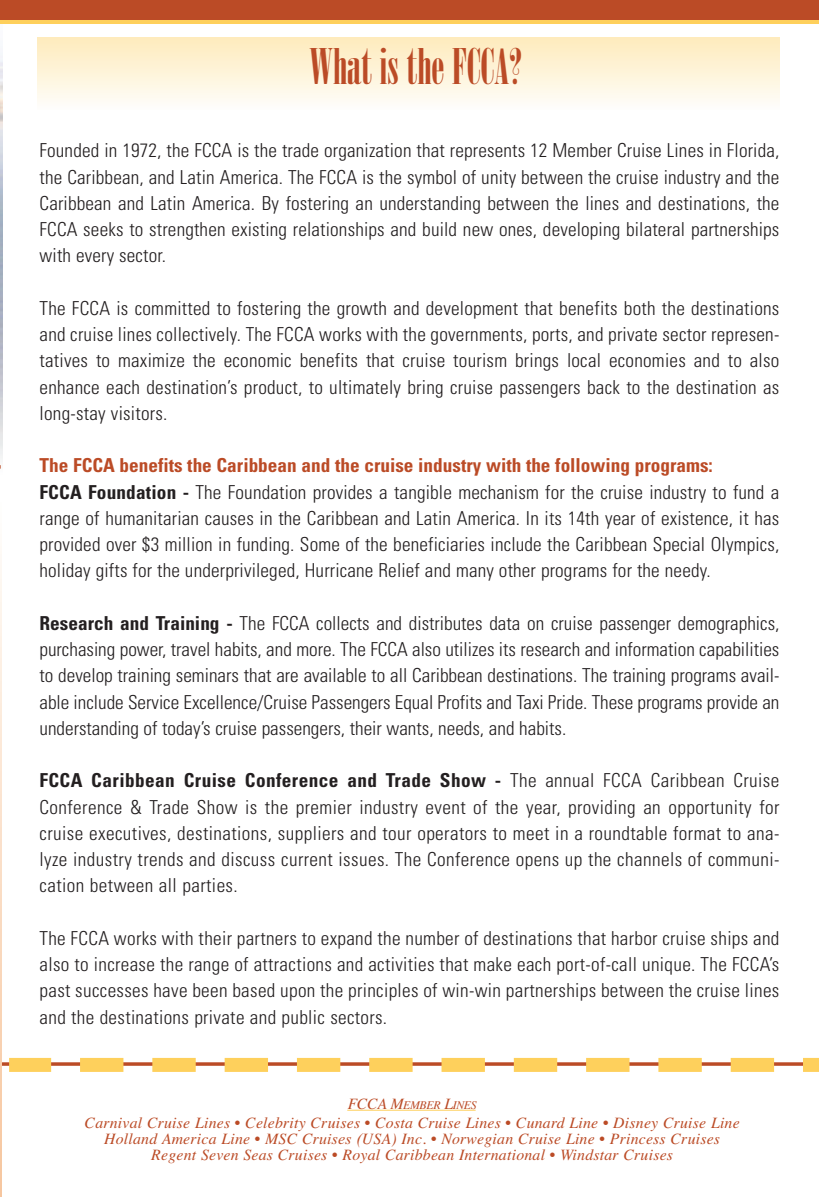
<style>
.page{position:relative;width:819px;height:1197px;background:#fff}
.page>*{position:absolute;margin:0;border:0;box-sizing:border-box;transform-origin:0 0}
.t1{font:49px "Onyx";color:#bb4b26}
.t2{font:300 condensed 19.25px/26.2px "Univers";letter-spacing:.01em;color:#231f20;text-align:justify}
.t3{font:italic 15.75px/15.8px "Times";letter-spacing:.015em;color:#bb4b26;text-align:center}
.t4{font:italic 11.9px "Times";letter-spacing:-.025em;color:#bb4b26}
.s1{font-weight:700;color:#bb4b26}
.s2{font-weight:700}
.s3{font-size:15.75px}
.s4{font-family:"Times New Roman"}
</style>
<div class="page">
<svg style="left:0;top:560px;width:2px;height:637px"></svg>
<div style="left:38px;top:38px;width:741px;height:71px;background:linear-gradient(to bottom,#feebbc,#fefdfb)"></div>
<hr style="left:347px;top:1110px;width:129px;height:1px;background:#fed05c">
<div style="left:0;top:0;width:819px;height:21px;background:#bb4b26"></div>
<hr style="left:0;top:20px;width:819px;height:4px;background:#fed05c">
<svg style="left:51px;top:1058px;width:752px;height:14px"></svg>
<div style="left:9px;top:1058px;width:42px;height:14px;background:#fed05c"></div>
<div style="left:803px;top:1058px;width:16px;height:14px;background:#fed05c"></div>
<h1 class="t1" style="left:309px;top:39px;width:215px">What is the FCCA?</h1>
<p class="t2" style="left:40px;top:139px;width:741px">Founded in 1972, the FCCA is the trade organization that represents 12 Member Cruise Lines in Florida, the Caribbean, and Latin America. The FCCA is the symbol of unity between the cruise industry and the Caribbean and Latin America. By fostering an understanding between the lines and destinations, the FCCA seeks to strengthen existing relationships and build new ones, developing bilateral partnerships with every sector.</p>
<p class="t2" style="left:40px;top:297px;width:741px">The FCCA is committed to fostering the growth and development that benefits both the destinations and cruise lines collectively. The FCCA works with the governments, ports, and private sector represen&shy;tatives to maximize the economic benefits that cruise tourism brings local economies and to also enhance each destination’s product, to ultimately bring cruise passengers back to the destination as long-stay visitors.</p>
<p class="t2" style="left:40px;top:454px;width:741px;text-align:left"><span class="s1">The FCCA benefits the Caribbean and the cruise industry with the following programs:<br></span><span class="s2">FCCA Foundation -</span> The Foundation provides a tangible mechanism for the cruise industry to fund a range of humanitarian causes in the Caribbean and Latin America. In its 14th year of existence, it has provided over $3 million in funding. Some of the beneficiaries include the Caribbean Special Olympics, holiday gifts for the underprivileged, Hurricane Relief and many other programs for the needy.</p>
<p class="t2" style="left:40px;top:612px;width:741px"><span class="s2">Research and Training -</span> The FCCA collects and distributes data on cruise passenger demographics, purchasing power, travel habits, and more. The FCCA also utilizes its research and information capabilities to develop training seminars that are available to all Caribbean destinations. The training programs avail&shy;able include Service Excellence/Cruise Passengers Equal Profits and Taxi Pride. These programs provide an understanding of today’s cruise passengers, their wants, needs, and habits.</p>
<p class="t2" style="left:40px;top:769px;width:741px"><span class="s2">FCCA Caribbean Cruise Conference and Trade Show -</span> The annual FCCA Caribbean Cruise Conference &amp; Trade Show is the premier industry event of the year, providing an opportunity for cruise executives, destinations, suppliers and tour operators to meet in a roundtable format to ana&shy;lyze industry trends and discuss current issues. The Conference opens up the channels of communi&shy;cation between all parties.</p>
<p class="t2" style="left:40px;top:927px;width:741px">The FCCA works with their partners to expand the number of destinations that harbor cruise ships and also to increase the range of attractions and activities that make each port-of-call unique. The FCCA’s past successes have been based upon the principles of win-win partnerships between the cruise lines and the destinations private and public sectors.</p>
<p class="t4" style="left:348px;top:1098px;width:131px"><span class="s3">FCCA M</span>EMBER <span class="s3">L</span>INES</p>
<p class="t3" style="left:85px;top:1115px;width:657px">Carnival Cruise Lines • Celebrity Cruises • Costa Cruise Lines • Cunard Line • Disney Cruise Line<br>Holland America Line • MSC Cr<span class="s4">uises (</span>USA) Inc. • Norwegian Cruise Line • Princess Cruises<br>Regent Seven Seas Cruises • Royal Caribbean International • Windstar Cruises</p>
</div>
